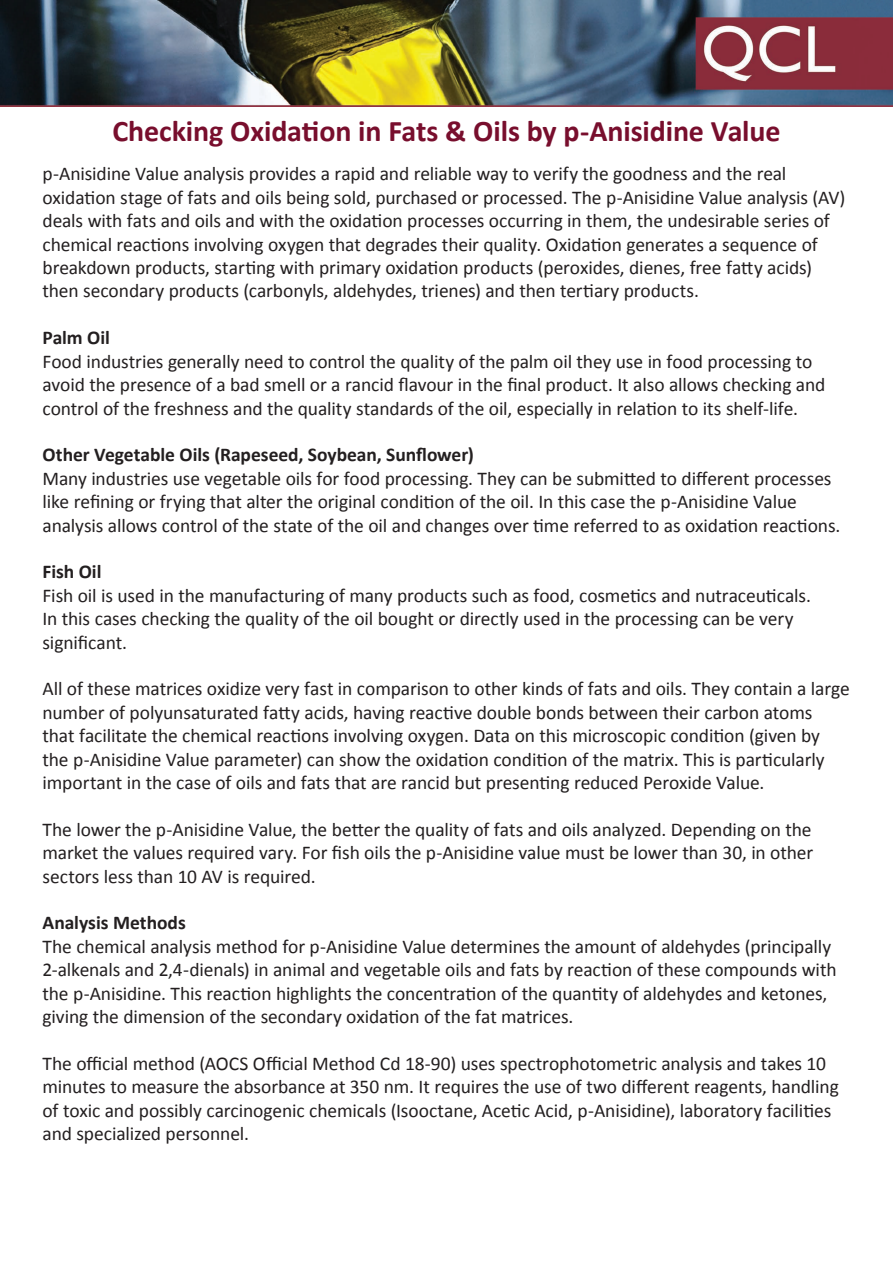
<style>
.page{position:relative;width:893px;height:1263px;background:#fff}
.page>*{position:absolute;margin:0;border:0;box-sizing:border-box;transform-origin:0 0}
.t1{font:700 30px "Calibri";letter-spacing:-.005em;color:#780e2d}
.t2{font:19.5px/23.4px "Calibri";letter-spacing:-.005em;color:#231f20}
.t3{font:700 19.5px "Calibri";color:#231f20}
</style>
<div class="page">
<img style="left:0;top:0;width:893px;height:107px">
<h1 class="t1" style="left:112px;top:111px;width:670px">Checking Oxidation in Fats &amp; Oils by p-Anisidine Value</h1>
<p class="t2" style="left:43px;top:162px;width:804px">p-Anisidine Value analysis provides a rapid and reliable way to verify the goodness and the real oxidation stage of fats and oils being sold, purchased or processed. The p-Anisidine Value analysis (AV) deals with fats and oils and with the oxidation processes occurring in them, the undesirable series of chemical reactions involving oxygen that degrades their quality. Oxidation generates a sequence of breakdown products, starting with primary oxidation products (peroxides, dienes, free fatty acids) then secondary products (carbonyls, aldehydes, trienes) and then tertiary products.</p>
<p class="t3" style="left:43px;top:325px;width:69px">Palm Oil</p>
<p class="t2" style="left:43px;top:350px;width:784px">Food industries generally need to control the quality of the palm oil they use in food processing to avoid the presence of a bad smell or a rancid flavour in the final product. It also allows checking and control of the freshness and the quality standards of the oil, especially in relation to its shelf-life.</p>
<p class="t3" style="left:43px;top:442px;width:433px">Other Vegetable Oils (Rapeseed, Soybean, Sunflower)</p>
<p class="t2" style="left:43px;top:467px;width:799px">Many industries use vegetable oils for food processing. They can be submitted to different processes like refining or frying that alter the original condition of the oil. In this case the p-Anisidine Value analysis allows control of the state of the oil and changes over time referred to as oxidation reactions.</p>
<p class="t3" style="left:43px;top:559px;width:60px">Fish Oil</p>
<p class="t2" style="left:43px;top:584px;width:770px">Fish oil is used in the manufacturing of many products such as food, cosmetics and nutraceuticals.<br>In this cases checking the quality of the oil bought or directly used in the processing can be very significant.</p>
<p class="t2" style="left:43px;top:677px;width:809px">All of these matrices oxidize very fast in comparison to other kinds of fats and oils. They contain a large number of polyunsaturated fatty acids, having reactive double bonds between their carbon atoms<br>that facilitate the chemical reactions involving oxygen. Data on this microscopic condition (given by the p-Anisidine Value parameter) can show the oxidation condition of the matrix. This is particularly important in the case of oils and fats that are rancid but presenting reduced Peroxide Value.</p>
<p class="t2" style="left:43px;top:818px;width:772px;text-align:justify">The lower the p-Anisidine Value, the better the quality of fats and oils analyzed. Depending on the market the values required vary. For fish oils the p-Anisidine value must be lower than 30, in other sectors less than 10 AV is required.</p>
<p class="t3" style="left:43px;top:910px;width:145px">Analysis Methods</p>
<p class="t2" style="left:43px;top:935px;width:796px">The chemical analysis method for p-Anisidine Value determines the amount of aldehydes (principally 2-alkenals and 2,4-dienals) in animal and vegetable oils and fats by reaction of these compounds with the p-Anisidine. This reaction highlights the concentration of the quantity of aldehydes and ketones, giving the dimension of the secondary oxidation of the fat matrices.</p>
<p class="t2" style="left:43px;top:1052px;width:798px">The official method (AOCS Official Method Cd 18-90) uses spectrophotometric analysis and takes 10 minutes to measure the absorbance at 350 nm. It requires the use of two different reagents, handling of toxic and possibly carcinogenic chemicals (Isooctane, Acetic Acid, p-Anisidine), laboratory facilities and specialized personnel.</p>
</div>
